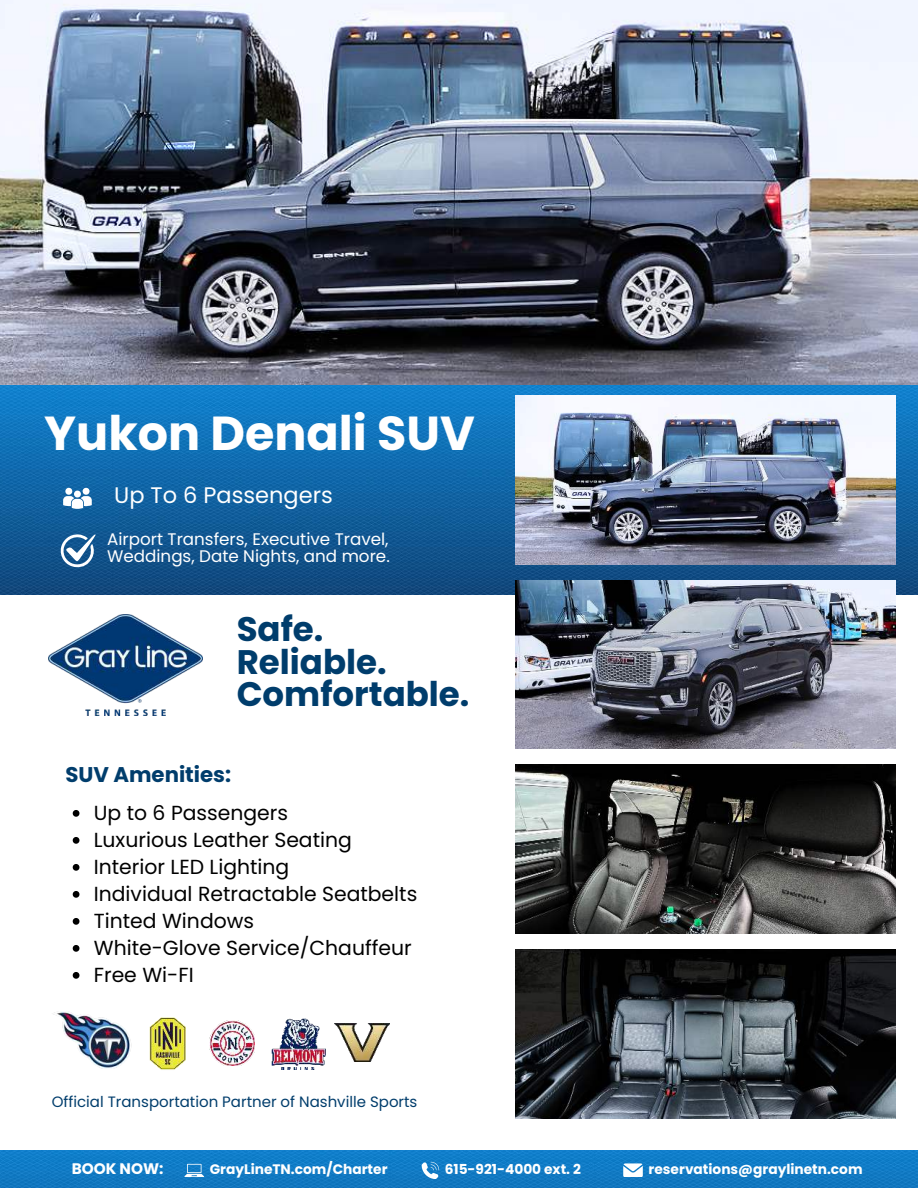
<style>
.page{position:relative;width:918px;height:1188px;background:#fff}
.page>*{position:absolute;margin:0;border:0;box-sizing:border-box;transform-origin:0 0}
.t1{font:700 47.7px "Poppins";color:#fff}
.t2{font:700 34.05px/32.4px "Poppins";color:#003d6c}
.t3{font:22.5px "Poppins";color:#fff}
.t4{font:700 21.3px "Poppins";color:#003d6c}
.t5{font:20.4px/27px "Poppins";color:#000}
.t6{font:16.8px/16.8px "Poppins";color:#fff}
.t7{font:700 15.3px "Poppins";color:#fff}
.t8{font:15px "Poppins";color:#003d6c}
.t9{font:700 13.8px "Poppins";color:#fff}
</style>
<div class="page">
<img style="left:0;top:0;width:918px;height:594px">
<img style="left:515px;top:396px;width:380px;height:169px">
<img style="left:515px;top:580px;width:380px;height:169px">
<img style="left:515px;top:950px;width:380px;height:168px">
<img style="left:515px;top:765px;width:380px;height:169px">
<svg style="left:63px;top:488px;width:28px;height:21px"></svg>
<svg style="left:59px;top:534px;width:36px;height:34px"></svg>
<img style="left:49px;top:614px;width:154px;height:102px">
<hr style="left:0;top:1150px;width:918px;height:2px;background:#117fcc">
<svg style="left:73px;top:810px;width:6px;height:7px"></svg>
<svg style="left:73px;top:837px;width:6px;height:7px"></svg>
<svg style="left:73px;top:864px;width:6px;height:7px"></svg>
<svg style="left:73px;top:891px;width:6px;height:7px"></svg>
<svg style="left:73px;top:918px;width:6px;height:7px"></svg>
<svg style="left:73px;top:945px;width:6px;height:7px"></svg>
<svg style="left:73px;top:972px;width:6px;height:7px"></svg>
<img style="left:0;top:1152px;width:918px;height:36px">
<svg style="left:422px;top:1162px;width:17px;height:17px"></svg>
<svg style="left:623px;top:1163px;width:19px;height:14px"></svg>
<svg style="left:184px;top:1164px;width:20px;height:13px"></svg>
<img style="left:53px;top:1012px;width:47px;height:56px">
<img style="left:100px;top:1017px;width:136px;height:53px">
<img style="left:271px;top:1018px;width:54px;height:52px">
<img style="left:335px;top:1023px;width:55px;height:39px">
<img style="left:209px;top:1020px;width:45px;height:45px">
<h1 class="t1" style="left:44px;top:406px;width:432px">Yukon Denali SUV</h1>
<p class="t3" style="left:114px;top:482px;width:220px">Up To 6 Passengers</p>
<p class="t6" style="left:107px;top:531px;width:284px">Airport Transfers, Executive Travel,<br>Weddings, Date Nights, and more.</p>
<h2 class="t2" style="left:237px;top:613px;width:234px">Safe.<br>Reliable.<br>Comfortable.</h2>
<p class="t4" style="left:65px;top:762px;width:167px">SUV Amenities:</p>
<p class="t5" style="left:94px;top:800px;width:325px">Up to 6 Passengers<br>Luxurious Leather Seating<br>Interior LED Lighting<br>Individual Retractable Seatbelts<br>Tinted Windows<br>White-Glove Service/Chauffeur<br>Free Wi-FI</p>
<p class="t8" style="left:52px;top:1093px;width:367px">Official Transportation Partner of Nashville Sports</p>
<p class="t7" style="left:72px;top:1160px;width:93px">BOOK NOW:</p>
<p class="t9" style="left:210px;top:1161px;width:179px">GrayLineTN.com/Charter</p>
<p class="t9" style="left:445px;top:1161px;width:138px">615-921-4000 ext. 2</p>
<p class="t9" style="left:649px;top:1161px;width:215px">reservations@graylinetn.com</p>
</div>
